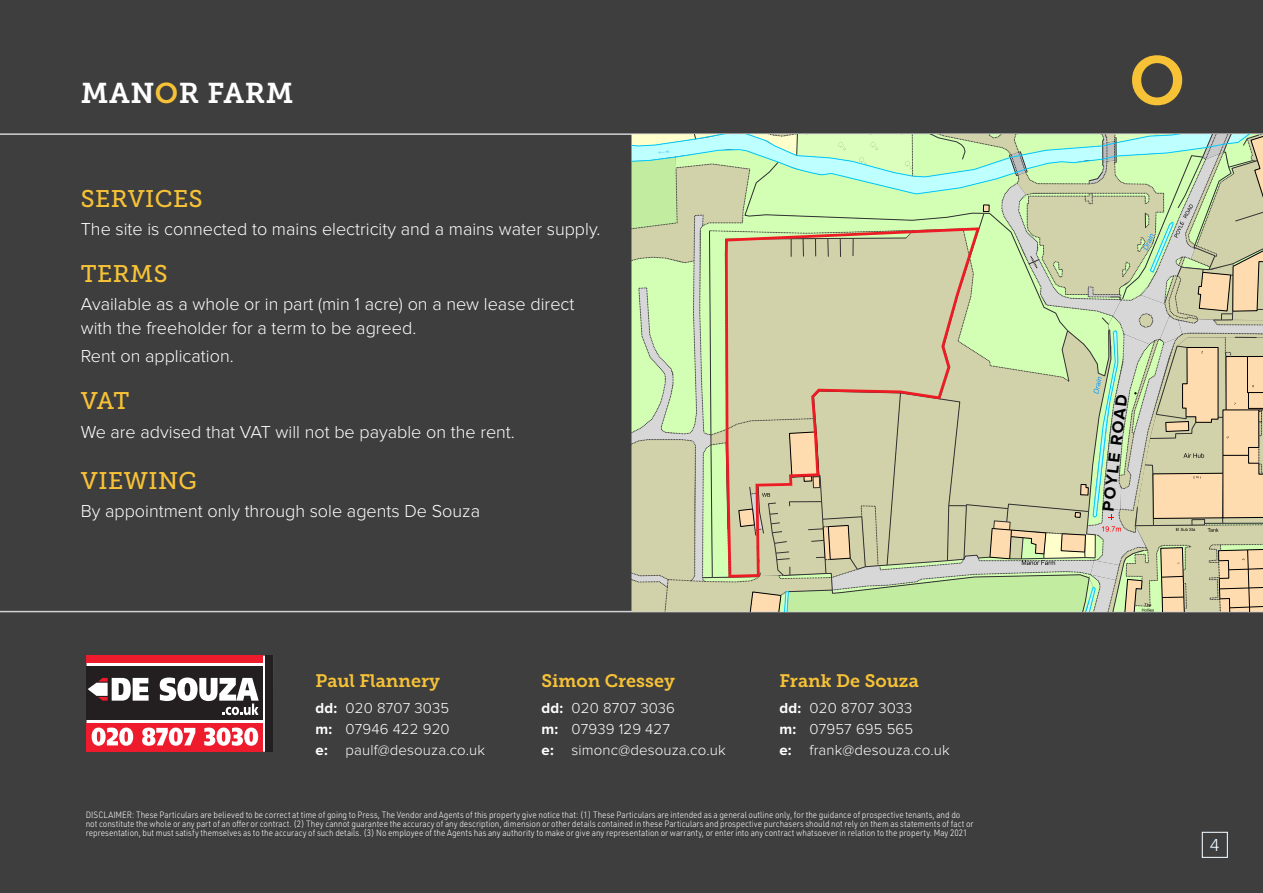
<style>
.page{position:relative;width:1263px;height:893px;background:#3e3e3f}
.page>*{position:absolute;margin:0;border:0;box-sizing:border-box;transform-origin:0 0}
.t1{font:28.5px "Museo Slab 700";letter-spacing:.02em;color:#fff}
.t2{font:24px "Museo Slab 500";letter-spacing:.02em;color:#f7c236}
.t3{font:300 18px/24px "Proxima Nova";color:#fff}
.t4{font:18px "Museo Slab 700";color:#f7c236}
.t5{font:700 16.8px "Proxima Nova A";color:#000}
.t6{font:300 15px "Proxima Nova";letter-spacing:.01em;color:#fff}
.t7{font:300 9px/9px "URWDIN";color:#fff;scale:.9 1}
.s1{color:#f7c236}
.s2{font-weight:700}
</style>
<div class="page">
<hr style="left:0;top:133px;width:1263px;height:2px;background:#d1d2d4">
<hr style="left:0;top:611px;width:1263px;height:1px;background:#d1d2d4">
<svg style="left:1132px;top:55px;width:50px;height:50px"></svg>
<svg style="left:87px;top:656px;width:179px;height:96px;background:#efd6d8"></svg>
<div style="left:87px;top:666px;width:176px;height:54px;background:#231f20"></div>
<div style="left:87px;top:724px;width:176px;height:28px;background:#ee1b2c"></div>
<div style="left:87px;top:656px;width:176px;height:7px;background:#ee1b2c"></div>
<div style="left:266px;top:656px;width:7px;height:96px;background:#231f20"></div>
<svg style="left:92px;top:727px;width:41px;height:19px"></svg>
<svg style="left:142px;top:727px;width:53px;height:19px"></svg>
<svg style="left:204px;top:727px;width:54px;height:19px"></svg>
<svg style="left:160px;top:677px;width:99px;height:38px"></svg>
<svg style="left:88px;top:678px;width:61px;height:23px"></svg>
<svg style="left:631px;top:134px;width:632px;height:478px;background:#cbdbb0"></svg>
<svg style="left:725px;top:227px;width:255px;height:351px;background:#cfc9a3"></svg>
<div style="left:1202px;top:832px;width:25px;height:26px;border:1px solid #fff"></div>
<p class="t1" style="left:81px;top:77px;width:214px">MAN<span class="s1">O</span>R FARM</p>
<p class="t2" style="left:81px;top:185px;width:123px">SERVICES</p>
<p class="t3" style="left:81px;top:217px;width:521px">The site is connected to mains electricity and a mains water supply.</p>
<p class="t2" style="left:81px;top:260px;width:88px">TERMS</p>
<p class="t3" style="left:81px;top:293px;width:495px">Available as a whole or in part (min 1 acre) on a new lease direct with the freeholder for a term to be agreed.</p>
<p class="t3" style="left:81px;top:345px;width:154px">Rent on application.</p>
<p class="t2" style="left:81px;top:388px;width:50px">VAT</p>
<p class="t3" style="left:81px;top:420px;width:436px">We are advised that VAT will not be payable on the rent.</p>
<p class="t2" style="left:81px;top:467px;width:118px">VIEWING</p>
<p class="t3" style="left:81px;top:500px;width:401px">By appointment only through sole agents De Souza</p>
<p class="t4" style="left:316px;top:671px;width:126px">Paul Flannery</p>
<p class="t6" style="left:316px;top:699px;width:135px"><span class="s2">dd:</span> 020 8707 3035</p>
<p class="t6" style="left:316px;top:720px;width:136px"><span class="s2">m:</span> 07946 422 920</p>
<p class="t6" style="left:316px;top:741px;width:171px"><span class="s2">e:</span> paulf@desouza.co.uk</p>
<p class="t4" style="left:541px;top:671px;width:135px">Simon Cressey</p>
<p class="t6" style="left:541px;top:699px;width:135px"><span class="s2">dd:</span> 020 8707 3036</p>
<p class="t6" style="left:541px;top:720px;width:130px"><span class="s2">m:</span> 07939 129 427</p>
<p class="t6" style="left:541px;top:741px;width:186px"><span class="s2">e:</span> simonc@desouza.co.uk</p>
<p class="t4" style="left:779px;top:671px;width:141px">Frank De Souza</p>
<p class="t6" style="left:779px;top:699px;width:134px"><span class="s2">dd:</span> 020 8707 3033</p>
<p class="t6" style="left:779px;top:720px;width:135px"><span class="s2">m:</span> 07957 695 565</p>
<p class="t6" style="left:779px;top:741px;width:172px"><span class="s2">e:</span> frank@desouza.co.uk</p>
<p class="t7" style="left:86px;top:810px;width:988px">DISCLAIMER: These Particulars are believed to be correct at time of going to Press, The Vendor and Agents of this property give notice that: (1) These Particulars are intended as a general outline only, for the guidance of prospective tenants, and do not constitute the whole or any part of an offer or contract. (2) They cannot guarantee the accuracy of any description, dimension or other details contained in these Particulars and prospective purchasers should not rely on them as statements of fact or representation, but must satisfy themselves as to the accuracy of such details. (3) No employee of the Agents has any authority to make or give any representation or warranty, or enter into any contract whatsoever in relation to the property. May 2021</p>
<p class="t5" style="left:1098px;top:510px;width:119px;rotate:-83deg">POYLE ROAD</p>
<p class="t3" style="left:1210px;top:834px;width:11px">4</p>
</div>
